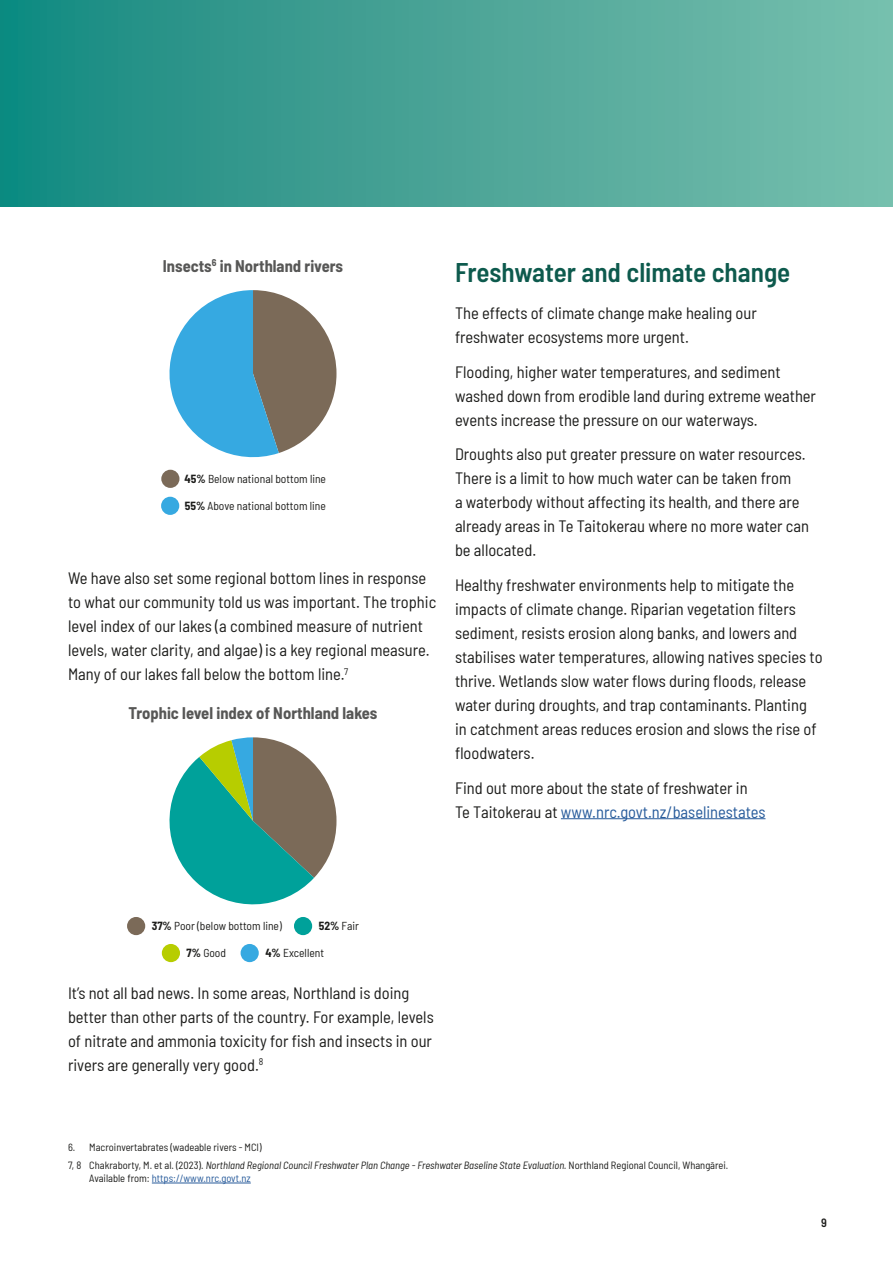
<style>
.page{position:relative;width:893px;height:1263px;background:#fff}
.page>*{position:absolute;margin:0;border:0;box-sizing:border-box;transform-origin:0 0}
.t1{font:600 semi-condensed 27px "Barlow";color:#0d5a4d}
.t2{font:semi-condensed 16.5px/24px "Barlow";color:#1d1d1b}
.t3{font:700 semi-condensed 16.5px "Barlow";color:#575756}
.t4{font:600 semi-condensed 12px "Barlow";color:#1d1d1b}
.t5{font:semi-condensed 11.55px "Barlow";color:#1d1d1b}
.t6{font:semi-condensed 10.5px/17.7px "Barlow";color:#1d1d1b}
.t7{font:semi-condensed 10.5px "Barlow";color:#275b9b}
.s1{font-weight:700}
.s2{color:#275b9b}
.s3{font-style:italic}
.s4{color:#1d1d1b}
</style>
<div class="page">
<div style="left:0;top:0;width:893px;height:207px;background:linear-gradient(to right,#158980,#7abfad)"></div>
<svg style="left:169px;top:290px;width:167px;height:168px"></svg>
<div style="left:161px;top:470px;width:18px;height:18px;background:#7b6a58;border-radius:50%"></div>
<div style="left:161px;top:497px;width:18px;height:18px;background:#36a9e1;border-radius:50%"></div>
<svg style="left:169px;top:737px;width:167px;height:168px"></svg>
<div style="left:127px;top:917px;width:18px;height:18px;background:#7b6a58;border-radius:50%"></div>
<div style="left:294px;top:917px;width:18px;height:18px;background:#00a19a;border-radius:50%"></div>
<div style="left:162px;top:944px;width:18px;height:18px;background:#b7cd00;border-radius:50%"></div>
<div style="left:241px;top:944px;width:18px;height:18px;background:#36a9e1;border-radius:50%"></div>
<hr style="left:561px;top:818px;width:204px;height:1px;background:#275b9b">
<hr style="left:152px;top:1183px;width:99px;height:1px;background:#275b9b">
<p class="t3" style="left:163px;top:254px;width:182px">Insects<sup>6</sup> in Northland rivers</p>
<p class="t5" style="left:185px;top:471px;width:143px"><span class="s1">45%</span> Below national bottom line</p>
<p class="t5" style="left:185px;top:498px;width:143px"><span class="s1">55%</span> Above national bottom line</p>
<p class="t2" style="left:68px;top:565px;width:370px">We have also set some regional bottom lines in response to what our community told us was important. The trophic level index of our lakes (a combined measure of nutrient levels, water clarity, and algae) is a key regional measure.<br>Many of our lakes fall below the bottom line.<sup>7</sup></p>
<p class="t3" style="left:129px;top:701px;width:250px">Trophic level index of Northland lakes</p>
<h1 class="t1" style="left:455px;top:253px;width:337px">Freshwater and climate change</h1>
<p class="t2" style="left:455px;top:300px;width:303px">The effects of climate change make healing our freshwater ecosystems more urgent.</p>
<p class="t2" style="left:455px;top:358px;width:363px">Flooding, higher water temperatures, and sediment washed down from erodible land during extreme weather events increase the pressure on our waterways.</p>
<p class="t2" style="left:455px;top:441px;width:356px">Droughts also put greater pressure on water resources.<br>There is a limit to how much water can be taken from<br>a waterbody without affecting its health, and there are already areas in Te Taitokerau where no more water can be allocated.</p>
<p class="t2" style="left:455px;top:572px;width:369px">Healthy freshwater environments help to mitigate the impacts of climate change. Riparian vegetation filters sediment, resists erosion along banks, and lowers and stabilises water temperatures, allowing natives species to thrive. Wetlands slow water flows during floods, release water during droughts, and trap contaminants. Planting in catchment areas reduces erosion and slows the rise of floodwaters.</p>
<p class="t2" style="left:455px;top:774px;width:312px">Find out more about the state of freshwater in<br>Te Taitokerau at <span class="s2">www.nrc.govt.nz/baselinestates</span></p>
<p class="t5" style="left:152px;top:918px;width:131px"><span class="s1">37%</span> Poor (below bottom line)</p>
<p class="t5" style="left:319px;top:918px;width:42px"><span class="s1">52%</span> Fair</p>
<p class="t5" style="left:187px;top:945px;width:41px"><span class="s1">7%</span> Good</p>
<p class="t5" style="left:265px;top:945px;width:60px"><span class="s1">4%</span> Excellent</p>
<p class="t2" style="left:68px;top:979px;width:367px">It’s not all bad news. In some areas, Northland is doing better than other parts of the country. For example, levels of nitrate and ammonia toxicity for fish and insects in our rivers are generally very good.<sup>8</sup></p>
<p class="t6" style="left:68px;top:1137px;width:662px">6. Macroinvertabrates (wadeable rivers - MCI)<br>7, 8 Chakraborty, M. et al. (2023). <span class="s3">Northland Regional Council Freshwater Plan Change - Freshwater Baseline State Evaluation.</span> Northland Regional Council, Whangārei.</p>
<p class="t7" style="left:89px;top:1171px;width:163px"><span class="s4">Available from:</span> https://www.nrc.govt.nz</p>
<p class="t4" style="left:821px;top:1214px;width:7px">9</p>
</div>
